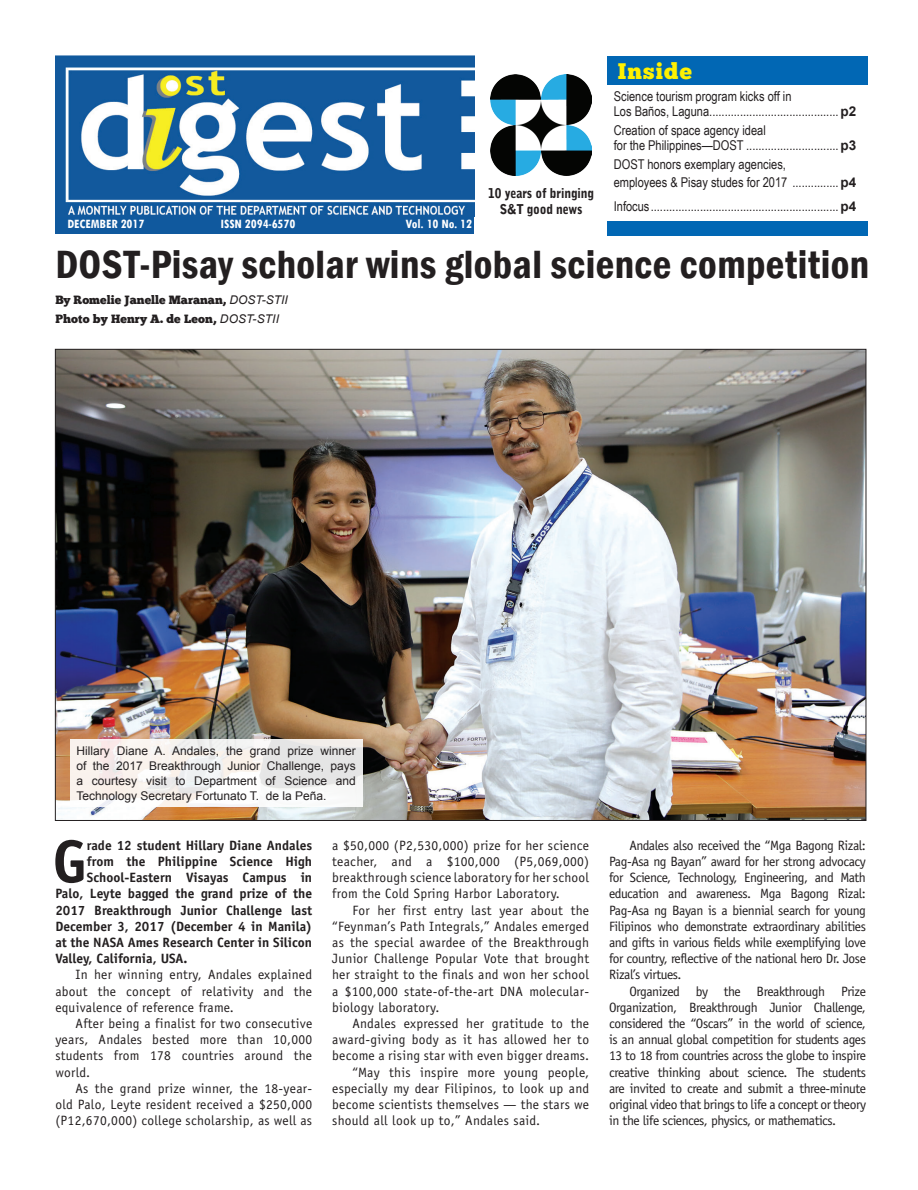
<style>
.page{position:relative;width:918px;height:1190px;background:#fff}
.page>*{position:absolute;margin:0;border:0;box-sizing:border-box;transform-origin:0 0}
.t1{font:700 60.15px "Officina Sans";color:#231f20}
.t2{font:600 condensed 40.5px "Franklin Gothic";letter-spacing:.01em;color:#231f20}
.t3{font:22.5px "Chunk Five";letter-spacing:.05em;color:#fff101}
.t4{font:13.5px/16.2px "Officina Sans";letter-spacing:.02em;color:#231f20;text-align:justify}
.t5{font:13.5px/15px "Arial Narrow";color:#231f20}
.t6{font:700 13.5px "Officina Sans";color:#231f20}
.t7{font:700 condensed 13.5px "Tw Cen";color:#fff}
.t8{font:900 13.5px/16.2px "Bell Gothic Std";letter-spacing:-.01em;color:#231f20;text-align:center;scale:.9 1}
.t9{font:12px/15px "Arial";color:#231f20;text-align:justify}
.t10{font:12px "Chunk Five";color:#231f20}
.s1{font-family:"Arial";font-weight:700}
.s2{font-family:"Arial";font-style:italic}
</style>
<div class="page">
<div style="left:55px;top:215px;width:419px;height:19px;background:#10599e"></div>
<img style="left:55px;top:55px;width:419px;height:160px">
<div style="left:607px;top:221px;width:260px;height:15px;background:#0167b4"></div>
<div style="left:607px;top:56px;width:260px;height:28px;background:#0167b4"></div>
<img style="left:490px;top:74px;width:101px;height:101px">
<img style="left:57px;top:351px;width:807px;height:467px">
<svg style="left:70px;top:739px;width:292px;height:67px"></svg>
<p class="t7" style="left:67px;top:216px;width:78px">DECEMBER 2017</p>
<p class="t7" style="left:220px;top:216px;width:76px">ISSN 2094-6570</p>
<p class="t7" style="left:405px;top:216px;width:68px">Vol. 10 No. 12</p>
<p class="t8" style="left:488px;top:185px;width:119px">10 years of bringing<br>S&amp;T good news</p>
<h3 class="t3" style="left:617px;top:58px;width:76px">Inside</h3>
<p class="t5" style="left:613px;top:88px;width:244px">Science tourism program kicks off in<br>Los Baños, Laguna..........................................<span class="s1">p2</span></p>
<p class="t5" style="left:613px;top:122px;width:244px">Creation of space agency ideal<br>for the Philippines—DOST ..............................<span class="s1">p3</span></p>
<p class="t5" style="left:613px;top:155px;width:244px;line-height:18px">DOST honors exemplary agencies,<br>employees &amp; Pisay studes for 2017 ...............<span class="s1">p4</span></p>
<p class="t5" style="left:613px;top:198px;width:244px">Infocus.............................................................<span class="s1">p4</span></p>
<h2 class="t2" style="left:55px;top:237px;width:815px">DOST-Pisay scholar wins global science competition</h2>
<p class="t10" style="left:55px;top:292px;width:234px">By Romelie Janelle Maranan, <span class="s2">DOST-STII</span></p>
<p class="t10" style="left:55px;top:311px;width:225px">Photo by Henry A. de Leon, <span class="s2">DOST-STII</span></p>
<p class="t9" style="left:76px;top:743px;width:281px">Hillary Diane A. Andales, the grand prize winner of the 2017 Breakthrough Junior Challenge, pays a courtesy visit to Department of Science and Technology Secretary Fortunato T. de la Peña.</p>
<h1 class="t1" style="left:52px;top:824px;width:36px">G</h1>
<p class="t6" style="left:87px;top:836px;width:227px">rade 12 student Hillary Diane Andales</p>
<p class="t6" style="left:87px;top:852px;width:227px">from the Philippine Science High</p>
<p class="t6" style="left:87px;top:869px;width:227px">School-Eastern Visayas Campus in</p>
<p class="t6" style="left:55px;top:885px;width:258px">Palo, Leyte bagged the grand prize of the</p>
<p class="t6" style="left:55px;top:901px;width:258px">2017 Breakthrough Junior Challenge last</p>
<p class="t6" style="left:55px;top:917px;width:258px">December 3, 2017 (December 4 in Manila)</p>
<p class="t6" style="left:55px;top:933px;width:258px">at the NASA Ames Research Center in Silicon</p>
<p class="t6" style="left:55px;top:950px;width:134px">Valley, California, USA.</p>
<p class="t4" style="left:55px;top:966px;width:258px;text-indent:20px">In her winning entry, Andales explained about the concept of relativity and the equivalence of reference frame.</p>
<p class="t4" style="left:55px;top:1015px;width:258px;text-indent:20px">After being a finalist for two consecutive years, Andales bested more than 10,000 students from 178 countries around the world.</p>
<p class="t4" style="left:55px;top:1079px;width:258px;text-indent:20px">As the grand prize winner, the 18-year&shy;old Palo, Leyte resident received a $250,000 (P12,670,000) college scholarship, as well as</p>
<p class="t4" style="left:332px;top:836px;width:258px">a $50,000 (P2,530,000) prize for her science teacher, and a $100,000 (P5,069,000) breakthrough science laboratory for her school from the Cold Spring Harbor Laboratory.</p>
<p class="t4" style="left:332px;top:901px;width:258px;text-indent:20px">For her first entry last year about the “Feynman’s Path Integrals,” Andales emerged as the special awardee of the Breakthrough Junior Challenge Popular Vote that brought her straight to the finals and won her school a $100,000 state-of-the-art DNA molecular&shy;biology laboratory.</p>
<p class="t4" style="left:352px;top:1015px;width:238px">Andales expressed her gratitude to the</p>
<p class="t4" style="left:332px;top:1031px;width:258px">award-giving body as it has allowed her to</p>
<p class="t4" style="left:332px;top:1047px;width:258px">become a rising star with even bigger dreams.</p>
<p class="t4" style="left:352px;top:1063px;width:238px">“May this inspire more young people,</p>
<p class="t4" style="left:332px;top:1079px;width:258px">especially my dear Filipinos, to look up and</p>
<p class="t4" style="left:332px;top:1096px;width:258px">become scientists themselves — the stars we</p>
<p class="t4" style="left:332px;top:1112px;width:209px">should all look up to,” Andales said.</p>
<p class="t4" style="left:609px;top:836px;width:258px;text-indent:20px">Andales also received the “Mga Bagong Rizal:<br>Pag-Asa ng Bayan” award for her strong advocacy for Science, Technology, Engineering, and Math education and awareness. Mga Bagong Rizal:<br>Pag-Asa ng Bayan is a biennial search for young Filipinos who demonstrate extraordinary abilities and gifts in various fields while exemplifying love for country, reflective of the national hero Dr. Jose Rizal’s virtues.</p>
<p class="t4" style="left:609px;top:982px;width:258px;text-indent:20px">Organized by the Breakthrough Prize Organization, Breakthrough Junior Challenge, considered the “Oscars” in the world of science, is an annual global competition for students ages 13 to 18 from countries across the globe to inspire creative thinking about science. The students are invited to create and submit a three-minute original video that brings to life a concept or theory in the life sciences, physics, or mathematics.</p>
</div>
